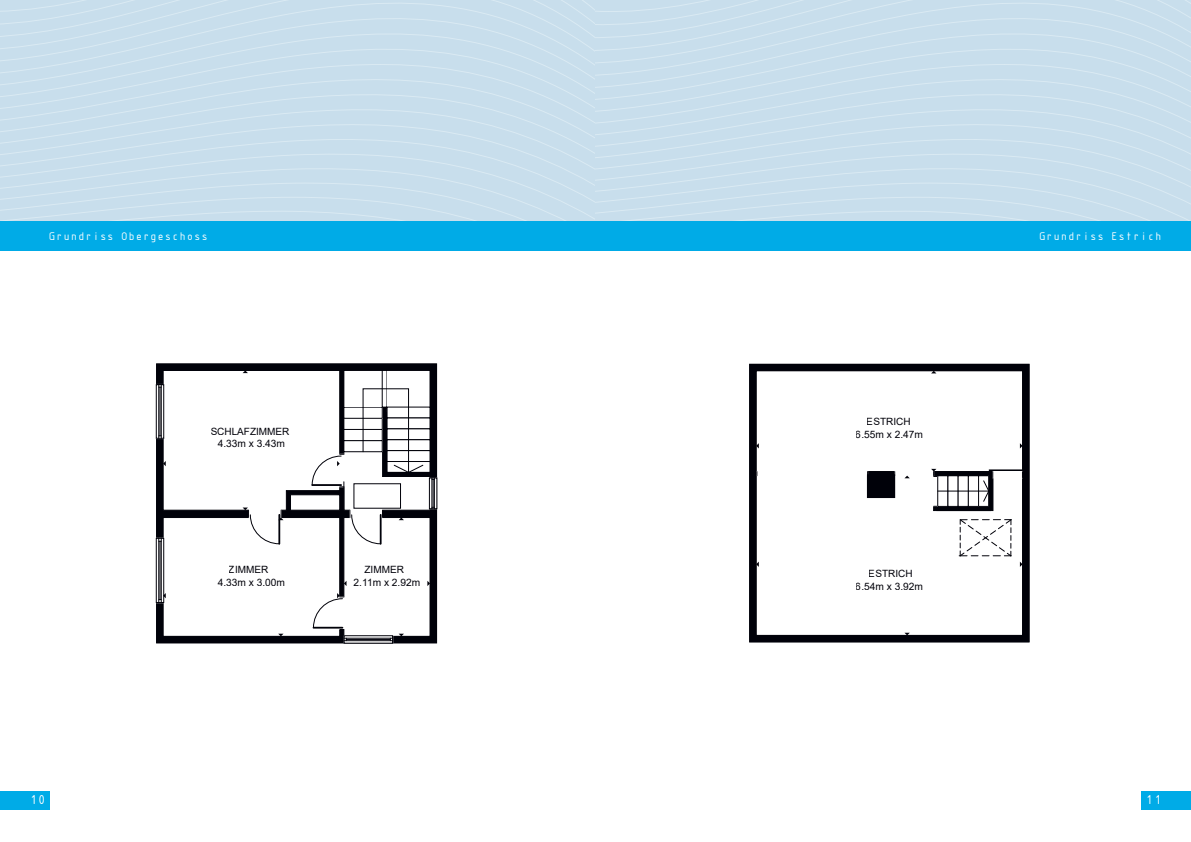
<style>
.page{position:relative;width:1191px;height:842px;background:#fff}
.page>*{position:absolute;margin:0;border:0;box-sizing:border-box;transform-origin:0 0}
.t1{font:14px "ISOCTEUR";color:#fff}
.t2{font:12px "ISOCTEUR";letter-spacing:-.1em;color:#fff}
.t3{font:10.2px "Arial";color:#000109}
.t4{font:10px "Arial";color:#000109}
</style>
<div class="page">
<svg style="left:0;top:0;width:595px;height:221px;background:#c9deec"></svg>
<div style="left:0;top:791px;width:49px;height:19px;background:#00abe7"></div>
<svg style="left:595px;top:0;width:596px;height:221px;background:#c9deec"></svg>
<div style="left:595px;top:221px;width:596px;height:30px;background:#00abe7"></div>
<div style="left:0;top:221px;width:595px;height:30px;background:#00abe7"></div>
<div style="left:1141px;top:791px;width:50px;height:19px;background:#00abe7"></div>
<svg style="left:155px;top:363px;width:283px;height:281px"></svg>
<div style="left:156px;top:384px;width:8px;height:54px;border:1px solid #000109"></div>
<div style="left:156px;top:538px;width:8px;height:64px;background:#44444a"></div>
<div style="left:156px;top:538px;width:8px;height:65px;border:1px solid #000109"></div>
<hr style="left:159px;top:538px;width:1px;height:65px;background:#000109">
<hr style="left:161px;top:538px;width:1px;height:65px;background:#000109">
<hr style="left:160px;top:541px;width:1px;height:59px;background:#000109">
<div style="left:344px;top:636px;width:48px;height:7px;background:#b6b6b8"></div>
<div style="left:344px;top:635px;width:49px;height:8px;border:1px solid #000109"></div>
<hr style="left:344px;top:640px;width:49px;height:1px;background:#000109">
<hr style="left:344px;top:638px;width:49px;height:1px;background:#000109">
<svg style="left:390px;top:636px;width:3px;height:6px"></svg>
<svg style="left:343px;top:636px;width:4px;height:6px"></svg>
<hr style="left:346px;top:639px;width:44px;height:1px;background:#000109">
<svg style="left:157px;top:593px;width:9px;height:10px"></svg>
<svg style="left:313px;top:593px;width:31px;height:37px"></svg>
<svg style="left:427px;top:581px;width:3px;height:5px"></svg>
<svg style="left:157px;top:370px;width:279px;height:174px"></svg>
<svg style="left:749px;top:363px;width:281px;height:280px"></svg>
<div style="left:894px;top:471px;width:39px;height:5px;background:#fff"></div>
<div style="left:992px;top:471px;width:30px;height:7px;background:#fff"></div>
<div style="left:757px;top:471px;width:110px;height:5px;background:#fff"></div>
<svg style="left:959px;top:519px;width:52px;height:37px"></svg>
<div style="left:867px;top:475px;width:27px;height:22px;background:#000109"></div>
<div style="left:867px;top:475px;width:27px;height:23px;border:1px solid #000109"></div>
<svg style="left:756px;top:443px;width:3px;height:5px"></svg>
<svg style="left:931px;top:469px;width:62px;height:41px"></svg>
<svg style="left:756px;top:562px;width:3px;height:5px"></svg>
<p class="t2" style="left:48px;top:228px;width:163px">Grundriss Obergeschoss</p>
<p class="t2" style="left:1038px;top:228px;width:126px">Grundriss Estrich</p>
<p class="t4" style="left:211px;top:424px;width:80px">SCHLAFZIMMER</p>
<p class="t3" style="left:218px;top:437px;width:69px">4.33m x 3.43m</p>
<p class="t4" style="left:866px;top:415px;width:45px">ESTRICH</p>
<p class="t3" style="left:855px;top:427px;width:69px">6.55m x 2.47m</p>
<p class="t4" style="left:229px;top:562px;width:41px">ZIMMER</p>
<p class="t3" style="left:218px;top:575px;width:69px">4.33m x 3.00m</p>
<p class="t4" style="left:364px;top:562px;width:41px">ZIMMER</p>
<p class="t3" style="left:354px;top:575px;width:68px">2.11m x 2.92m</p>
<p class="t4" style="left:868px;top:566px;width:45px">ESTRICH</p>
<p class="t3" style="left:855px;top:579px;width:69px">6.54m x 3.92m</p>
<h1 class="t1" style="left:28px;top:791px;width:20px">10</h1>
<h1 class="t1" style="left:1144px;top:791px;width:20px">11</h1>
</div>
